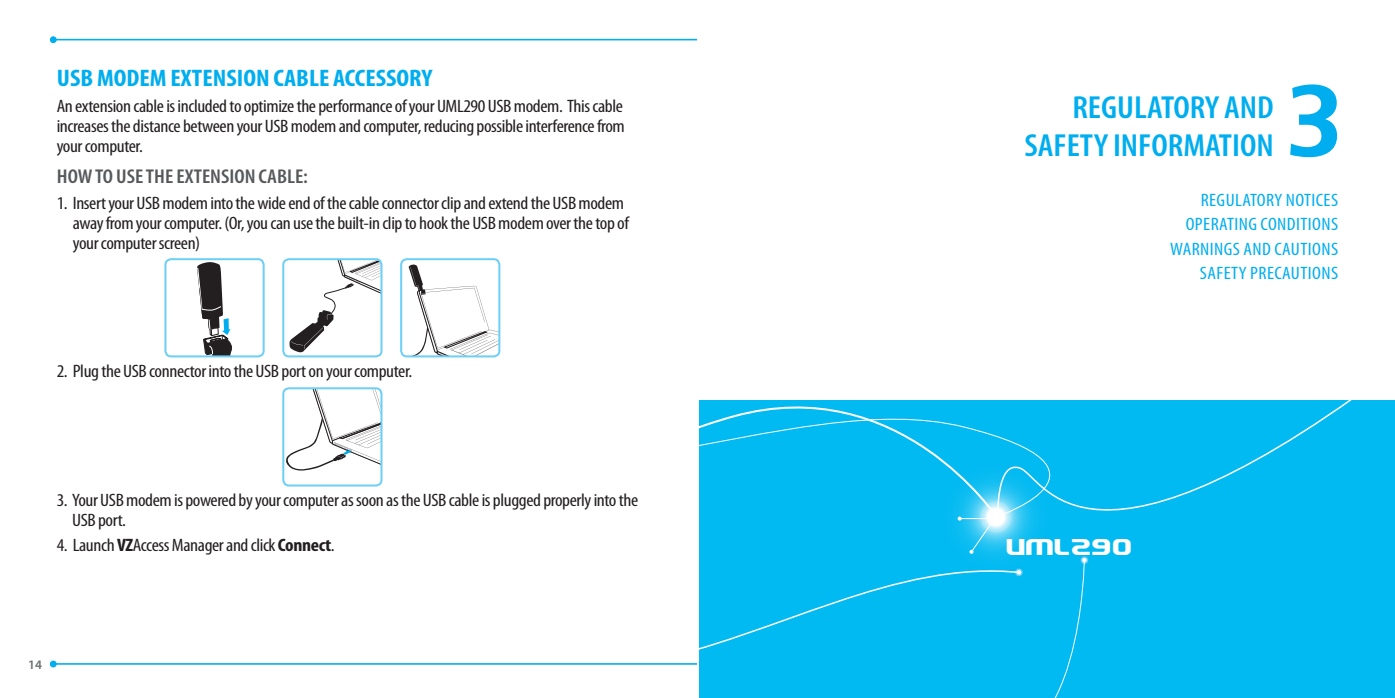
<style>
.page{position:relative;width:1395px;height:698px;background:#fff}
.page>*{position:absolute;margin:0;border:0;box-sizing:border-box;transform-origin:0 0}
.t1{font:94px "Charcoal PT";color:#00aeef}
.contents_0대제목{font:600 condensed 32px "Myriad Pro";color:#00aeef;scale:1.1 1}
.head_01{font:700 condensed 24px "Myriad Pro";color:#00aeef;scale:1.1 1}
.contents_0대제목-2{font:24px "Electrofied Two";letter-spacing:-.02em;color:#fff;scale:1.1 1}
.head_02{font:600 condensed 20px "Myriad Pro";color:#57585a;scale:1.1 1}
.main{font:condensed 18px/20px "Myriad Pro";letter-spacing:-.02em;color:#231f20;scale:1.1 1}
.도비라_본문{font:condensed 18px "Myriad Pro";letter-spacing:.02em;color:#00aeef;scale:1.1 1}
.t2{font:600 13px "Myriad Pro";color:#6c6d70}
.s1{font-weight:700}
</style>
<div class="page">
<hr style="left:53px;top:39px;width:644px;height:1px;background:#00aeef">
<div style="left:50px;top:36px;width:7px;height:7px;background:#00aeef;border-radius:50%"></div>
<hr style="left:53px;top:662px;width:644px;height:2px;background:#00aeef">
<div style="left:50px;top:660px;width:7px;height:7px;background:#00aeef;border-radius:50%"></div>
<div style="left:697px;top:401px;width:698px;height:296px;background:#00baf1"></div>
<svg style="left:999px;top:400px;width:396px;height:163px"></svg>
<div style="left:1080px;top:556px;width:8px;height:7px;border:2px solid #6bcff6;border-radius:50%"></div>
<svg style="left:699px;top:575px;width:236px;height:75px"></svg>
<svg style="left:699px;top:400px;width:300px;height:57px"></svg>
<img style="left:935px;top:456px;width:121px;height:121px">
<hr style="left:959px;top:518px;width:37px;height:1px;background:#fff">
<svg style="left:957px;top:516px;width:4px;height:4px"></svg>
<svg style="left:969px;top:516px;width:118px;height:181px"></svg>
<hr style="left:697px;top:0;width:2px;height:697px;background:#fff">
<svg style="left:197px;top:262px;width:35px;height:92px"></svg>
<div style="left:164px;top:258px;width:101px;height:99px;border:2px solid #6bcff6;border-radius:6px"></div>
<svg style="left:286px;top:390px;width:93px;height:80px"></svg>
<div style="left:282px;top:387px;width:100px;height:99px;border:2px solid #6bcff6;border-radius:6px"></div>
<svg style="left:401px;top:264px;width:98px;height:93px"></svg>
<div style="left:400px;top:258px;width:100px;height:99px;border:2px solid #6bcff6;border-radius:6px"></div>
<svg style="left:289px;top:259px;width:92px;height:93px"></svg>
<div style="left:282px;top:258px;width:100px;height:99px;border:2px solid #6bcff6;border-radius:6px"></div>
<p class="head_01" style="left:57px;top:63px;width:343px">USB MODEM EXTENSION CABLE ACCESSORY</p>
<p class="main" style="left:57px;top:96px;width:518px;text-align:justify">An extension cable is included to optimize the performance of your UML290 USB modem. This cable increases the distance between your USB modem and computer, reducing possible interference from your computer.</p>
<p class="head_02" style="left:57px;top:164px;width:230px">HOW TO USE THE EXTENSION CABLE:</p>
<p class="main" style="left:73px;top:192px;width:507px;text-indent:-16px">1. Insert your USB modem into the wide end of the cable connector clip and extend the USB modem away from your computer. (Or, you can use the built-in clip to hook the USB modem over the top of your computer screen)</p>
<p class="main" style="left:57px;top:361px;width:325px">2. Plug the USB connector into the USB port on your computer.</p>
<p class="main" style="left:72px;top:489px;width:516px;text-indent:-15px">3. Your USB modem is powered by your computer as soon as the USB cable is plugged properly into the<br>USB port.</p>
<p class="main" style="left:57px;top:535px;width:254px">4. Launch <span class="s1">VZ</span>Access Manager and click <span class="s1">Connect</span>.</p>
<p class="t2" style="left:28px;top:655px;width:15px">14</p>
<p class="t1" style="left:1286px;top:60px;width:58px">3</p>
<p class="contents_0대제목" style="left:1072px;top:87px;width:185px">REGULATORY AND</p>
<p class="contents_0대제목" style="left:1024px;top:126px;width:228px">SAFETY INFORMATION</p>
<p class="도비라_본문" style="left:1200px;top:189px;width:126px">REGULATORY NOTICES</p>
<p class="도비라_본문" style="left:1185px;top:213px;width:140px">OPERATING CONDITIONS</p>
<p class="도비라_본문" style="left:1170px;top:237px;width:154px">WARNINGS AND CAUTIONS</p>
<p class="도비라_본문" style="left:1200px;top:261px;width:127px">SAFETY PRECAUTIONS</p>
<p class="contents_0대제목-2" style="left:1005px;top:534px;width:118px">UML290</p>
</div>
